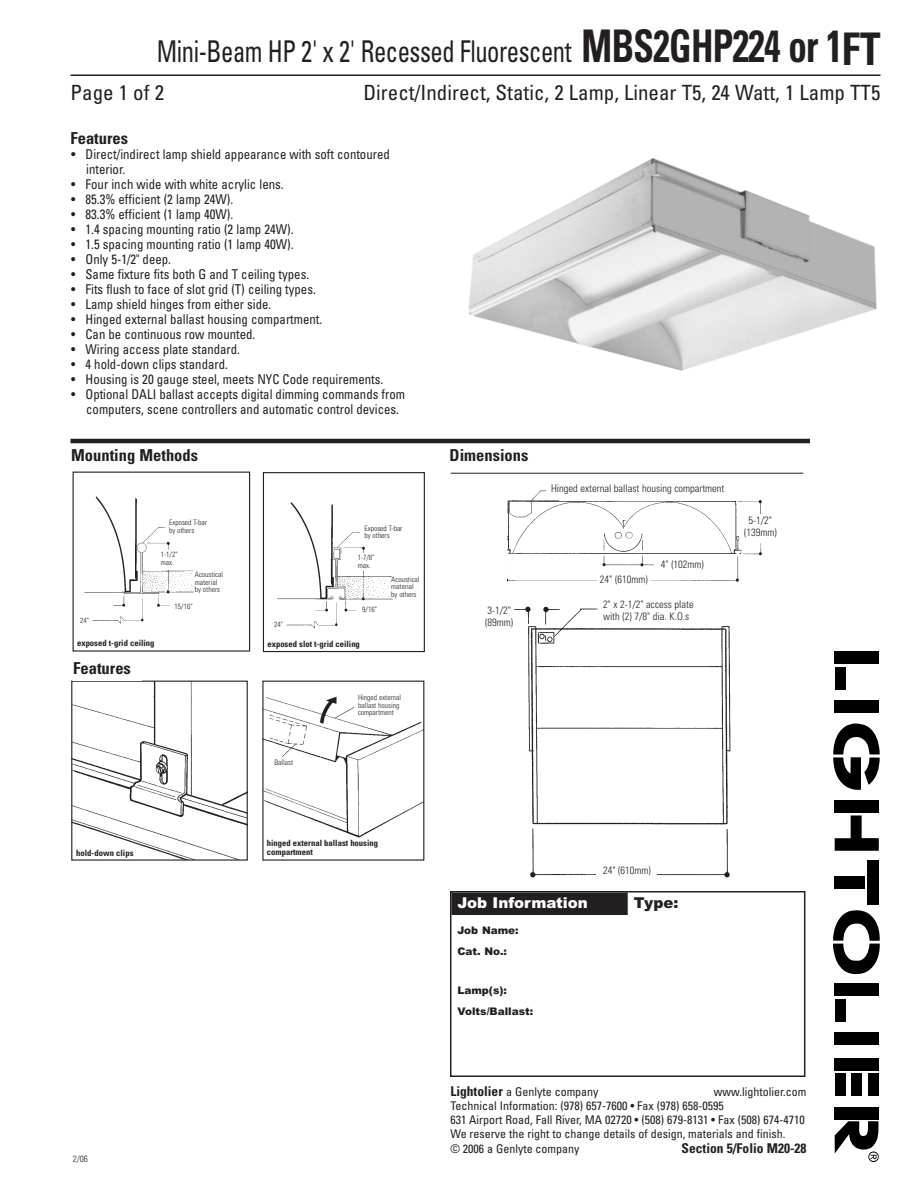
<style>
.page{position:relative;width:918px;height:1188px;background:#fff}
.page>*{position:absolute;margin:0;border:0;box-sizing:border-box;transform-origin:0 0}
.t1{font:condensed 30px "Univers";letter-spacing:-.02em;color:#231f20;scale:.82 1}
.t2{font:condensed 21px "Univers";color:#231f20}
.t3{font:700 condensed 16.5px "Univers";color:#231f20}
.t4{font:900 15px "Arial";color:#fff}
.t5{font:900 15px "Arial";color:#231f20}
.t6{font:condensed 13.5px/15px "Univers";color:#231f20;scale:.95 1}
.t7{font:condensed 13.5px/15px "Univers";color:#231f20}
.t8{font:700 condensed 13.5px "Univers";color:#231f20}
.t9{font:condensed 12px/14.2px "Univers";color:#231f20}
.t10{font:300 condensed 10.5px/12px "Univers";color:#231f20}
.t11{font:900 10.5px/21px "Arial";color:#231f20}
.t12{font:300 condensed 9px "Univers";color:#231f20}
.t13{font:700 condensed 8.7px/9px "Univers";color:#231f20}
.t14{font:300 condensed 7.5px/7.5px "Univers";color:#231f20}
.s1{font-weight:700;font-size:45px}
.s2{font-weight:700;font-size:13.5px}
</style>
<div class="page">
<hr style="left:70px;top:74px;width:810px;height:2px;background:#231f20">
<hr style="left:70px;top:439px;width:740px;height:4px;background:#231f20">
<img style="left:468px;top:158px;width:409px;height:213px">
<div style="left:451px;top:892px;width:177px;height:23px;background:#231f20"></div>
<div style="left:450px;top:891px;width:355px;height:186px;border:2px solid #231f20"></div>
<img style="left:264px;top:696px;width:158px;height:142px">
<img style="left:85px;top:496px;width:109px;height:110px">
<img style="left:277px;top:502px;width:116px;height:99px">
<div style="left:263px;top:472px;width:162px;height:180px;border:1px solid #231f20"></div>
<div style="left:159px;top:550px;width:20px;height:20px;background:#fff"></div>
<div style="left:173px;top:602px;width:23px;height:12px;background:#fff"></div>
<div style="left:356px;top:553px;width:20px;height:18px;background:#fff"></div>
<img style="left:89px;top:594px;width:78px;height:30px">
<img style="left:283px;top:598px;width:78px;height:31px">
<img style="left:73px;top:683px;width:173px;height:176px">
<div style="left:71px;top:681px;width:177px;height:180px;border:1px solid #231f20"></div>
<hr style="left:451px;top:473px;width:352px;height:1px;background:#231f20">
<img style="left:514px;top:606px;width:217px;height:272px">
<div style="left:597px;top:865px;width:60px;height:15px;background:#fff"></div>
<svg style="left:833px;top:723px;width:47px;height:67px"></svg>
<svg style="left:833px;top:910px;width:47px;height:65px"></svg>
<div style="left:835px;top:651px;width:44px;height:13px;background:#000"></div>
<div style="left:835px;top:700px;width:44px;height:12px;background:#000"></div>
<div style="left:835px;top:800px;width:44px;height:13px;background:#000"></div>
<svg style="left:835px;top:815px;width:44px;height:36px"></svg>
<div style="left:868px;top:860px;width:11px;height:45px;background:#000"></div>
<div style="left:835px;top:983px;width:44px;height:13px;background:#000"></div>
<div style="left:835px;top:999px;width:11px;height:23px;background:#000"></div>
<div style="left:835px;top:1058px;width:44px;height:12px;background:#000"></div>
<div style="left:835px;top:1073px;width:11px;height:23px;background:#000"></div>
<div style="left:851px;top:1073px;width:11px;height:23px;background:#000"></div>
<div style="left:868px;top:1073px;width:11px;height:23px;background:#000"></div>
<div style="left:835px;top:1107px;width:44px;height:12px;background:#000"></div>
<div style="left:835px;top:1033px;width:44px;height:12px;background:#000"></div>
<div style="left:835px;top:877px;width:30px;height:12px;background:#000"></div>
<div style="left:835px;top:667px;width:11px;height:23px;background:#000"></div>
<svg style="left:835px;top:1121px;width:44px;height:41px"></svg>
<img style="left:507px;top:490px;width:255px;height:92px">
<div style="left:597px;top:574px;width:54px;height:15px;background:#fff"></div>
<div style="left:741px;top:515px;width:39px;height:28px;background:#fff"></div>
<div style="left:659px;top:559px;width:54px;height:15px;background:#fff"></div>
<img style="left:611px;top:529px;width:25px;height:13px">
<h1 class="t1" style="left:157px;top:41px;width:884px">Mini-Beam HP 2' x 2' Recessed Fluorescent <span class="s1">MBS2GHP224 or 1FT</span></h1>
<h2 class="t2" style="left:70px;top:85px;width:95px">Page 1 of 2</h2>
<h2 class="t2" style="left:363px;top:85px;width:519px">Direct/Indirect, Static, 2 Lamp, Linear T5, 24 Watt, 1 Lamp TT5</h2>
<p class="t3" style="left:70px;top:132px;width:59px">Features</p>
<p class="t7" style="left:86px;top:148px;width:305px;text-indent:-15px">• Direct/indirect lamp shield appearance with soft contoured interior.</p>
<p class="t6" style="left:71px;top:178px;width:225px">• Four inch wide with white acrylic lens.</p>
<p class="t6" style="left:71px;top:193px;width:172px">• 85.3% efficient (2 lamp 24W).</p>
<p class="t6" style="left:71px;top:208px;width:172px">• 83.3% efficient (1 lamp 40W).</p>
<p class="t6" style="left:71px;top:223px;width:236px">• 1.4 spacing mounting ratio (2 lamp 24W).</p>
<p class="t6" style="left:71px;top:238px;width:236px">• 1.5 spacing mounting ratio (1 lamp 40W).</p>
<p class="t6" style="left:71px;top:253px;width:107px">• Only 5-1/2" deep.</p>
<p class="t6" style="left:71px;top:268px;width:252px">• Same fixture fits both G and T ceiling types.</p>
<p class="t6" style="left:71px;top:283px;width:259px">• Fits flush to face of slot grid (T) ceiling types.</p>
<p class="t6" style="left:71px;top:298px;width:212px">• Lamp shield hinges from either side.</p>
<p class="t6" style="left:71px;top:313px;width:266px">• Hinged external ballast housing compartment.</p>
<p class="t6" style="left:71px;top:328px;width:195px">• Can be continuous row mounted.</p>
<p class="t6" style="left:71px;top:343px;width:179px">• Wiring access plate standard.</p>
<p class="t6" style="left:71px;top:358px;width:167px">• 4 hold-down clips standard.</p>
<p class="t6" style="left:71px;top:373px;width:330px">• Housing is 20 gauge steel, meets NYC Code requirements.</p>
<p class="t6" style="left:86px;top:388px;width:337px;text-indent:-15px">• Optional DALI ballast accepts digital dimming commands from computers, scene controllers and automatic control devices.</p>
<p class="t3" style="left:71px;top:449px;width:128px">Mounting Methods</p>
<p class="t3" style="left:450px;top:449px;width:80px">Dimensions</p>
<p class="t14" style="left:80px;top:617px;width:10px">24"</p>
<p class="t14" style="left:169px;top:519px;width:39px">Exposed T-bar by others</p>
<p class="t14" style="left:161px;top:551px;width:18px">1-1/2" max.</p>
<p class="t14" style="left:195px;top:572px;width:30px">Acoustical material by others</p>
<p class="t14" style="left:175px;top:603px;width:20px">15/16"</p>
<p class="t14" style="left:274px;top:621px;width:10px">24"</p>
<p class="t14" style="left:365px;top:525px;width:39px">Exposed T-bar by others</p>
<p class="t14" style="left:358px;top:554px;width:18px">1-7/8" max.</p>
<p class="t14" style="left:362px;top:606px;width:16px">9/16"</p>
<p class="t14" style="left:391px;top:576px;width:30px">Acoustical material by others</p>
<p class="t13" style="left:77px;top:639px;width:79px">exposed t-grid ceiling</p>
<p class="t13" style="left:267px;top:640px;width:94px">exposed slot t-grid ceiling</p>
<p class="t3" style="left:73px;top:662px;width:59px">Features</p>
<p class="t14" style="left:275px;top:760px;width:20px">Ballast</p>
<p class="t14" style="left:358px;top:695px;width:45px">Hinged external ballast housing compartment</p>
<p class="t10" style="left:485px;top:605px;width:29px">3-1/2" (89mm)</p>
<p class="t10" style="left:551px;top:484px;width:175px">Hinged external ballast housing compartment</p>
<p class="t10" style="left:600px;top:574px;width:49px">24" (610mm)</p>
<p class="t10" style="left:661px;top:560px;width:45px">4" (102mm)</p>
<p class="t10" style="left:603px;top:599px;width:92px">2" x 2-1/2" access plate with (2) 7/8" dia. K.O.s</p>
<p class="t10" style="left:744px;top:515px;width:34px;text-align:center">5-1/2" (139mm)</p>
<p class="t13" style="left:76px;top:849px;width:59px">hold-down clips</p>
<p class="t13" style="left:267px;top:839px;width:113px">hinged external ballast housing compartment</p>
<p class="t10" style="left:603px;top:866px;width:49px">24" (610mm)</p>
<p class="t4" style="left:457px;top:898px;width:132px">Job Information</p>
<p class="t5" style="left:634px;top:898px;width:46px">Type:</p>
<p class="t11" style="left:457px;top:921px;width:63px">Job Name:<br>Cat. No.:</p>
<p class="t11" style="left:457px;top:981px;width:77px">Lamp(s):<br>Volts/Ballast:</p>
<p class="t12" style="left:73px;top:1155px;width:16px">2/06</p>
<p class="t9" style="left:450px;top:1085px;width:150px"><span class="s2">Lightolier</span> a Genlyte company</p>
<p class="t9" style="left:450px;top:1085px;width:358px;text-indent:264px">www.lightolier.com Technical Information: (978) 657-7600 • Fax (978) 658-0595<br>631 Airport Road, Fall River, MA 02720 • (508) 679-8131 • Fax (508) 674-4710<br>We reserve the right to change details of design, materials and finish.<br>© 2006 a Genlyte company</p>
<p class="t8" style="left:682px;top:1143px;width:127px">Section 5/Folio M20-28</p>
</div>
